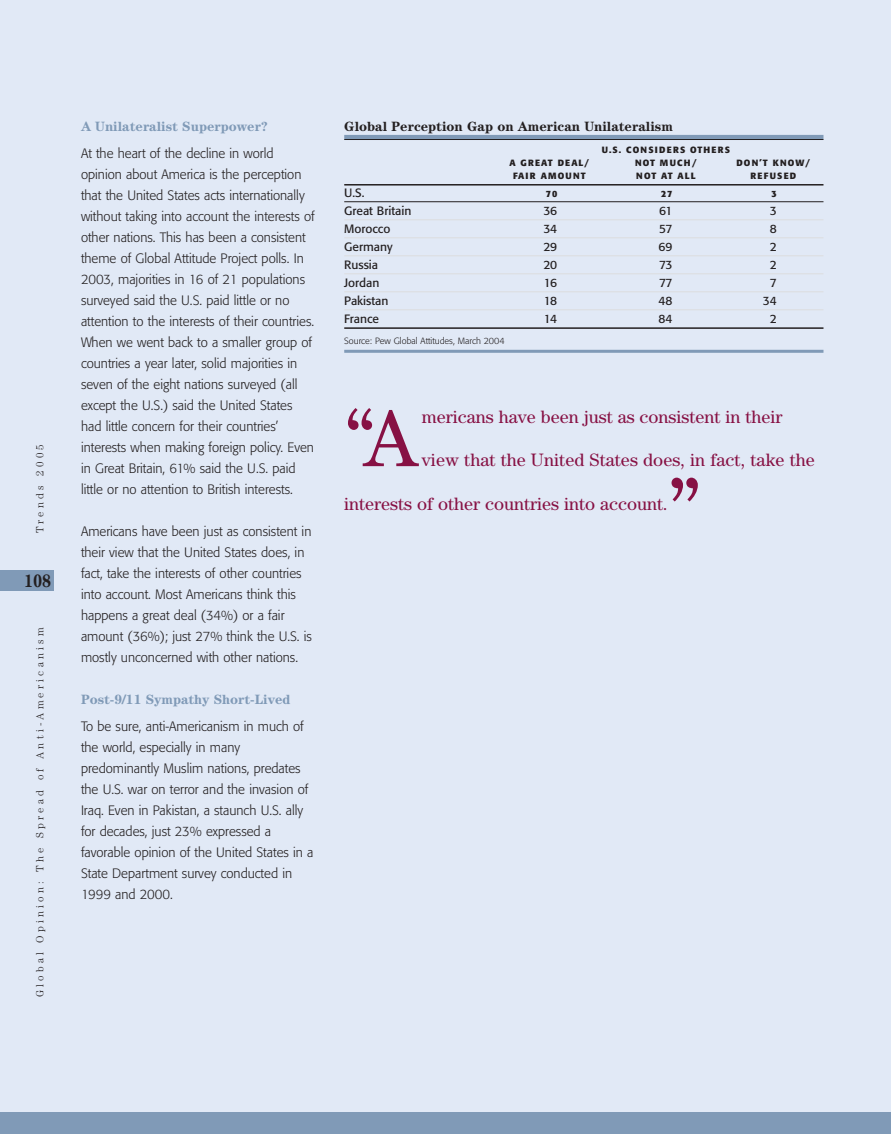
<style>
.page{position:relative;width:891px;height:1134px;background:#e1e9f6}
.page>*{position:absolute;margin:0;border:0;box-sizing:border-box;transform-origin:0 0}
.t1{font:88.5px "Century";color:#871144}
.t2{font:81.15px "Century";color:#871144}
.t3{font:18px "Century";color:#871144}
.t4{font:700 condensed 18px "Century";color:#231f20}
.t5{font:300 13.5px/21px "Formata";color:#231f20}
.t6{font:700 13.5px "Century";color:#809ab7}
.t7{font:700 13.5px "Century";color:#231f20}
.t8{font:12px "Formata";color:#231f20}
.t9{font:300 10.5px "Century";letter-spacing:.31em;color:#231f20}
.t10{font:700 9px "Formata";letter-spacing:.135em;color:#231f20}
.t11{font:300 9px "Formata";color:#231f20}
.t12{font:700 9px "Formata";letter-spacing:.115em;color:#231f20}
</style>
<div class="page">
<div style="left:0;top:1112px;width:891px;height:22px;background:#809ab7"></div>
<div style="left:0;top:570px;width:54px;height:21px;background:#809ab7"></div>
<hr style="left:344px;top:135px;width:479px;height:4px;background:#809ab7">
<hr style="left:344px;top:139px;width:479px;height:1px;background:#231f20">
<hr style="left:344px;top:184px;width:479px;height:2px;background:#231f20">
<hr style="left:344px;top:201px;width:479px;height:1px;background:#231f20">
<hr style="left:344px;top:219px;width:479px;height:1px;background:#dcdddf">
<hr style="left:344px;top:237px;width:479px;height:1px;background:#dcdddf">
<hr style="left:344px;top:255px;width:479px;height:1px;background:#dcdddf">
<hr style="left:344px;top:273px;width:479px;height:1px;background:#dcdddf">
<hr style="left:344px;top:291px;width:479px;height:1px;background:#dcdddf">
<hr style="left:344px;top:309px;width:479px;height:1px;background:#dcdddf">
<hr style="left:344px;top:327px;width:479px;height:2px;background:#231f20">
<hr style="left:344px;top:350px;width:479px;height:3px;background:#809ab7">
<p class="t9" style="left:36px;top:533px;width:90px;rotate:-90deg">Trends 2005</p>
<h3 class="t4" style="left:24px;top:574px;width:29px">108</h3>
<p class="t9" style="left:36px;top:997px;width:371px;rotate:-90deg">Global Opinion: The Spread of Anti-Americanism</p>
<p class="t6" style="left:81px;top:121px;width:188px">A Unilateralist Superpower?</p>
<p class="t5" style="left:81px;top:144px;width:235px">At the heart of the decline in world opinion about America is the perception that the United States acts internationally without taking into account the interests of other nations. This has been a consistent theme of Global Attitude Project polls. In 2003, majorities in 16 of 21 populations surveyed said the U.S. paid little or no attention to the interests of their countries.<br>When we went back to a smaller group of countries a year later, solid majorities in seven of the eight nations surveyed (all except the U.S.) said the United States had little concern for their countries’ interests when making foreign policy. Even in Great Britain, 61% said the U.S. paid little or no attention to British interests.</p>
<p class="t5" style="left:81px;top:522px;width:233px">Americans have been just as consistent in their view that the United States does, in fact, take the interests of other countries into account. Most Americans think this happens a great deal (34%) or a fair amount (36%); just 27% think the U.S. is mostly unconcerned with other nations.</p>
<p class="t6" style="left:81px;top:694px;width:211px">Post-9/11 Sympathy Short-Lived</p>
<p class="t5" style="left:81px;top:717px;width:234px">To be sure, anti-Americanism in much of the world, especially in many predominantly Muslim nations, predates the U.S. war on terror and the invasion of Iraq. Even in Pakistan, a staunch U.S. ally for decades, just 23% expressed a favorable opinion of the United States in a State Department survey conducted in 1999 and 2000.</p>
<p class="t7" style="left:344px;top:121px;width:330px">Global Perception Gap on American Unilateralism</p>
<p class="t10" style="left:602px;top:146px;width:130px">U.S. CONSIDERS OTHERS</p>
<p class="t12" style="left:509px;top:159px;width:81px">A GREAT DEAL/</p>
<p class="t10" style="left:635px;top:159px;width:63px">NOT MUCH/</p>
<p class="t10" style="left:736px;top:159px;width:75px">DON’T KNOW/</p>
<p class="t10" style="left:513px;top:172px;width:74px">FAIR AMOUNT</p>
<p class="t10" style="left:636px;top:172px;width:61px">NOT AT ALL</p>
<p class="t10" style="left:751px;top:172px;width:47px">REFUSED</p>
<p class="t8" style="left:344px;top:188px;width:22px">U.S.</p>
<p class="t10" style="left:546px;top:190px;width:13px">70</p>
<p class="t10" style="left:661px;top:190px;width:13px">27</p>
<p class="t10" style="left:771px;top:190px;width:7px">3</p>
<p class="t8" style="left:344px;top:206px;width:69px">Great Britain</p>
<p class="t8" style="left:544px;top:206px;width:15px">36</p>
<p class="t8" style="left:659px;top:206px;width:15px">61</p>
<p class="t8" style="left:770px;top:206px;width:8px">3</p>
<p class="t8" style="left:344px;top:224px;width:48px">Morocco</p>
<p class="t8" style="left:544px;top:224px;width:15px">34</p>
<p class="t8" style="left:659px;top:224px;width:15px">57</p>
<p class="t8" style="left:770px;top:224px;width:8px">8</p>
<p class="t8" style="left:344px;top:242px;width:50px">Germany</p>
<p class="t8" style="left:544px;top:242px;width:15px">29</p>
<p class="t8" style="left:659px;top:242px;width:15px">69</p>
<p class="t8" style="left:770px;top:242px;width:8px">2</p>
<p class="t8" style="left:344px;top:260px;width:35px">Russia</p>
<p class="t8" style="left:544px;top:260px;width:15px">20</p>
<p class="t8" style="left:659px;top:260px;width:15px">73</p>
<p class="t8" style="left:770px;top:260px;width:8px">2</p>
<p class="t8" style="left:344px;top:278px;width:37px">Jordan</p>
<p class="t8" style="left:544px;top:278px;width:15px">16</p>
<p class="t8" style="left:659px;top:278px;width:15px">77</p>
<p class="t8" style="left:770px;top:278px;width:8px">7</p>
<p class="t8" style="left:344px;top:296px;width:46px">Pakistan</p>
<p class="t8" style="left:544px;top:296px;width:15px">18</p>
<p class="t8" style="left:659px;top:296px;width:15px">48</p>
<p class="t8" style="left:763px;top:296px;width:15px">34</p>
<p class="t8" style="left:344px;top:314px;width:36px">France</p>
<p class="t8" style="left:544px;top:314px;width:15px">14</p>
<p class="t8" style="left:659px;top:314px;width:15px">84</p>
<p class="t8" style="left:770px;top:314px;width:8px">2</p>
<p class="t11" style="left:344px;top:337px;width:162px">Source: Pew Global Attitudes, March 2004</p>
<h2 class="t2" style="left:344px;top:410px;width:75px">“A</h2>
<h3 class="t3" style="left:422px;top:410px;width:362px">mericans have been just as consistent in their</h3>
<h3 class="t3" style="left:422px;top:454px;width:395px">view that the United States does, in fact, take the</h3>
<h3 class="t3" style="left:344px;top:497px;width:325px">interests of other countries into account.</h3>
<h1 class="t1" style="left:667px;top:480px;width:36px">”</h1>
</div>
